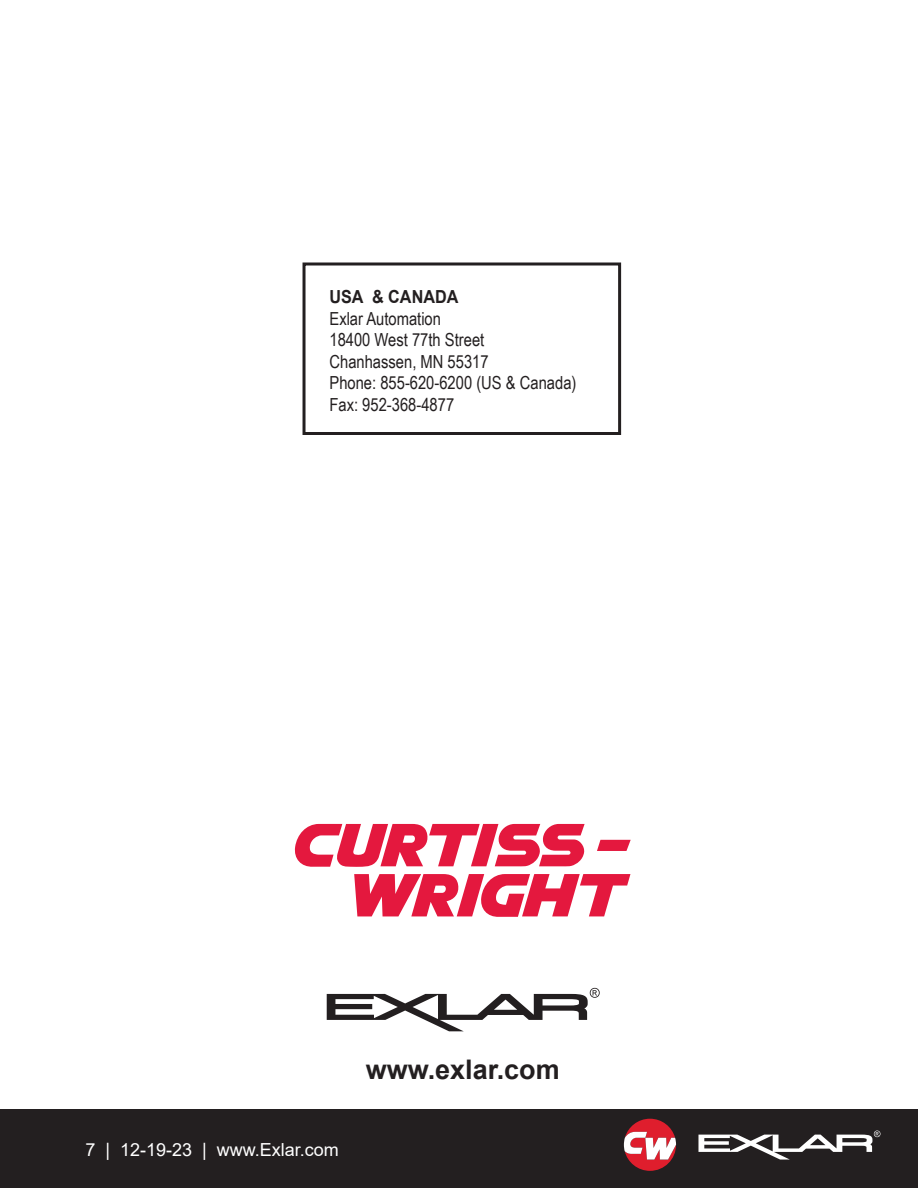
<style>
.page{position:relative;width:918px;height:1188px;background:#fff}
.page>*{position:absolute;margin:0;border:0;box-sizing:border-box;transform-origin:0 0}
.t1{font:700 27px "Arial";color:#231f20}
.t2{font:18px "Arial Narrow";color:#231f20}
.t3{font:18px "Arial";color:#fff}
.t4{font:700 18px "Arial";color:#231f20;scale:.9 1}
</style>
<div class="page">
<div style="left:0;top:1109px;width:918px;height:79px;background:#231f20"></div>
<svg style="left:624px;top:1119px;width:52px;height:52px"></svg>
<svg style="left:698px;top:1131px;width:182px;height:29px"></svg>
<div style="left:303px;top:262px;width:318px;height:173px;border:3px solid #231f20"></div>
<svg style="left:597px;top:840px;width:34px;height:11px"></svg>
<svg style="left:294px;top:824px;width:291px;height:43px"></svg>
<svg style="left:354px;top:874px;width:276px;height:43px"></svg>
<svg style="left:327px;top:988px;width:273px;height:43px"></svg>
<p class="t4" style="left:329px;top:284px;width:145px">USA &amp; CANADA</p>
<p class="t2" style="left:329px;top:305px;width:113px">Exlar Automation</p>
<p class="t2" style="left:329px;top:327px;width:156px">18400 West 77th Street</p>
<p class="t2" style="left:329px;top:348px;width:161px">Chanhassen, MN 55317</p>
<p class="t2" style="left:329px;top:370px;width:248px">Phone: 855-620-6200 (US &amp; Canada)</p>
<p class="t2" style="left:329px;top:392px;width:126px">Fax: 952-368-4877</p>
<p class="t3" style="left:85px;top:1137px;width:255px">7 | 12-19-23 | www.Exlar.com</p>
<p class="t1" style="left:366px;top:1050px;width:196px">www.exlar.com</p>
</div>
